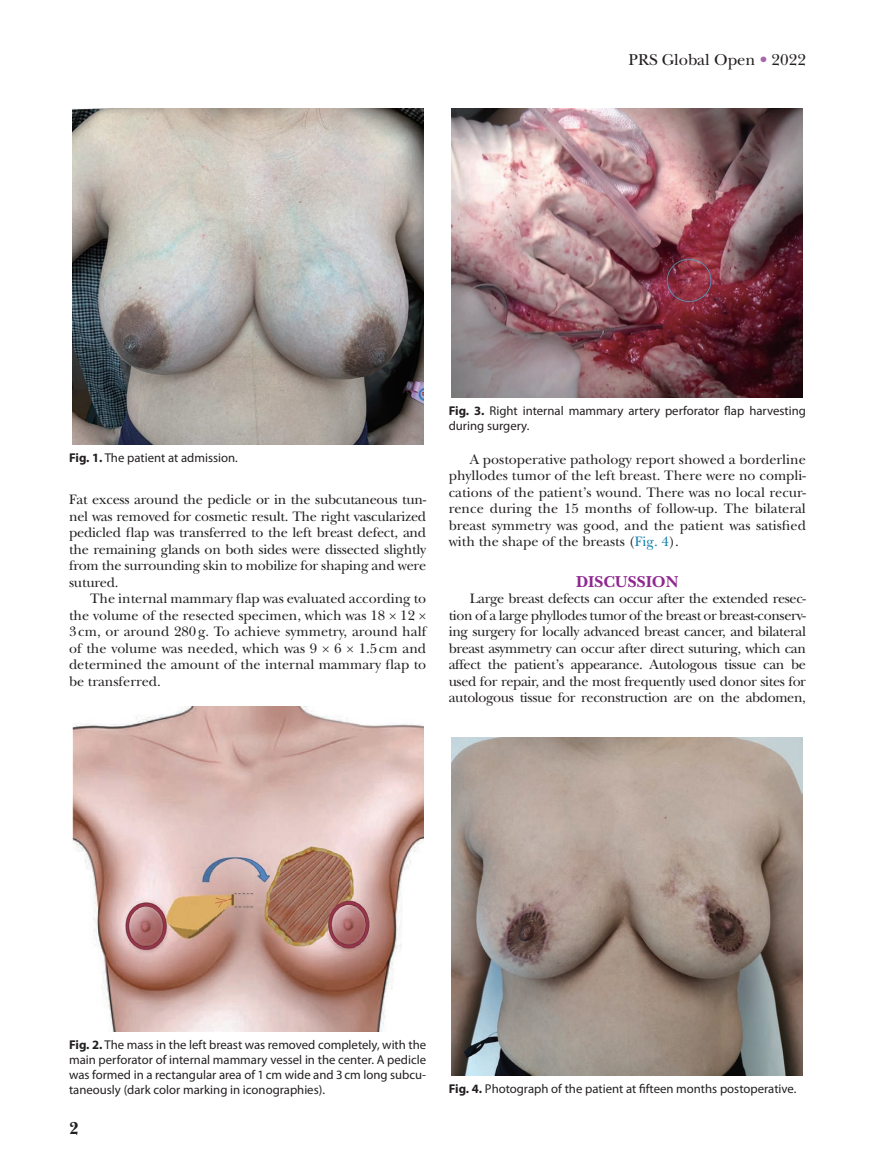
<style>
.page{position:relative;width:878px;height:1175px;background:#fff}
.page>*{position:absolute;margin:0;border:0;box-sizing:border-box;transform-origin:0 0}
.t1{font:700 18px "New Baskerville Std";color:#231f20}
.t2{font:16.5px "New Baskerville Std";color:#231f20}
.t3{font:700 16.5px "New Baskerville Std";color:#8f278f}
.t4{font:14.25px/16.5px "New Baskerville Std";letter-spacing:-.01em;color:#231f20;text-align:justify}
.t5{font:12.75px/15px "Myriad Pro";color:#231f20;text-align:justify}
.s1{color:#a866aa}
.s2{font-weight:700}
.s3{color:#0f7eac}
</style>
<div class="page">
<img style="left:72px;top:108px;width:351px;height:336px">
<img style="left:72px;top:706px;width:351px;height:325px">
<img style="left:452px;top:108px;width:350px;height:289px">
<img style="left:452px;top:737px;width:350px;height:338px">
<p class="t2" style="left:628px;top:50px;width:179px">PRS Global Open <span class="s1">•</span> 2022</p>
<p class="t5" style="left:69px;top:450px;width:170px"><span class="s2">Fig. 1.</span> The patient at admission.</p>
<p class="t4" style="left:69px;top:491px;width:359px">Fat excess around the pedicle or in the subcutaneous tun&shy;nel was removed for cosmetic result. The right vascularized pedicled flap was transferred to the left breast defect, and the remaining glands on both sides were dissected slightly from the surrounding skin to mobilize for shaping and were sutured.</p>
<p class="t4" style="left:69px;top:590px;width:359px;text-indent:21px">The internal mammary flap was evaluated according to the volume of the resected specimen, which was 18 × 12 × 3cm, or around 280g. To achieve symmetry, around half of the volume was needed, which was 9 × 6 × 1.5cm and determined the amount of the internal mammary flap to be transferred.</p>
<p class="t5" style="left:448px;top:403px;width:359px"><span class="s2">Fig. 3.</span> Right internal mammary artery perforator flap harvesting during surgery.</p>
<p class="t4" style="left:448px;top:451px;width:359px;text-indent:21px">A postoperative pathology report showed a borderline phyllodes tumor of the left breast. There were no compli&shy;cations of the patient’s wound. There was no local recur&shy;rence during the 15 months of follow-up. The bilateral breast symmetry was good, and the patient was satisfied with the shape of the breasts (<span class="s3">Fig. 4</span>).</p>
<p class="t3" style="left:576px;top:572px;width:104px">DISCUSSION</p>
<p class="t4" style="left:448px;top:590px;width:359px;text-indent:21px">Large breast defects can occur after the extended resec&shy;tion of a large phyllodes tumor of the breast or breast-conserv&shy;ing surgery for locally advanced breast cancer, and bilateral breast asymmetry can occur after direct suturing, which can affect the patient’s appearance. Autologous tissue can be used for repair, and the most frequently used donor sites for autologous tissue for reconstruction are on the abdomen,</p>
<p class="t5" style="left:69px;top:1037px;width:358px"><span class="s2">Fig. 2.</span> The mass in the left breast was removed completely, with the main perforator of internal mammary vessel in the center. A pedicle was formed in a rectangular area of 1cm wide and 3cm long subcu&shy;taneously (dark color marking in iconographies).</p>
<p class="t1" style="left:69px;top:1118px;width:11px">2</p>
<p class="t5" style="left:448px;top:1081px;width:349px"><span class="s2">Fig. 4.</span> Photograph of the patient at fifteen months postoperative.</p>
</div>
